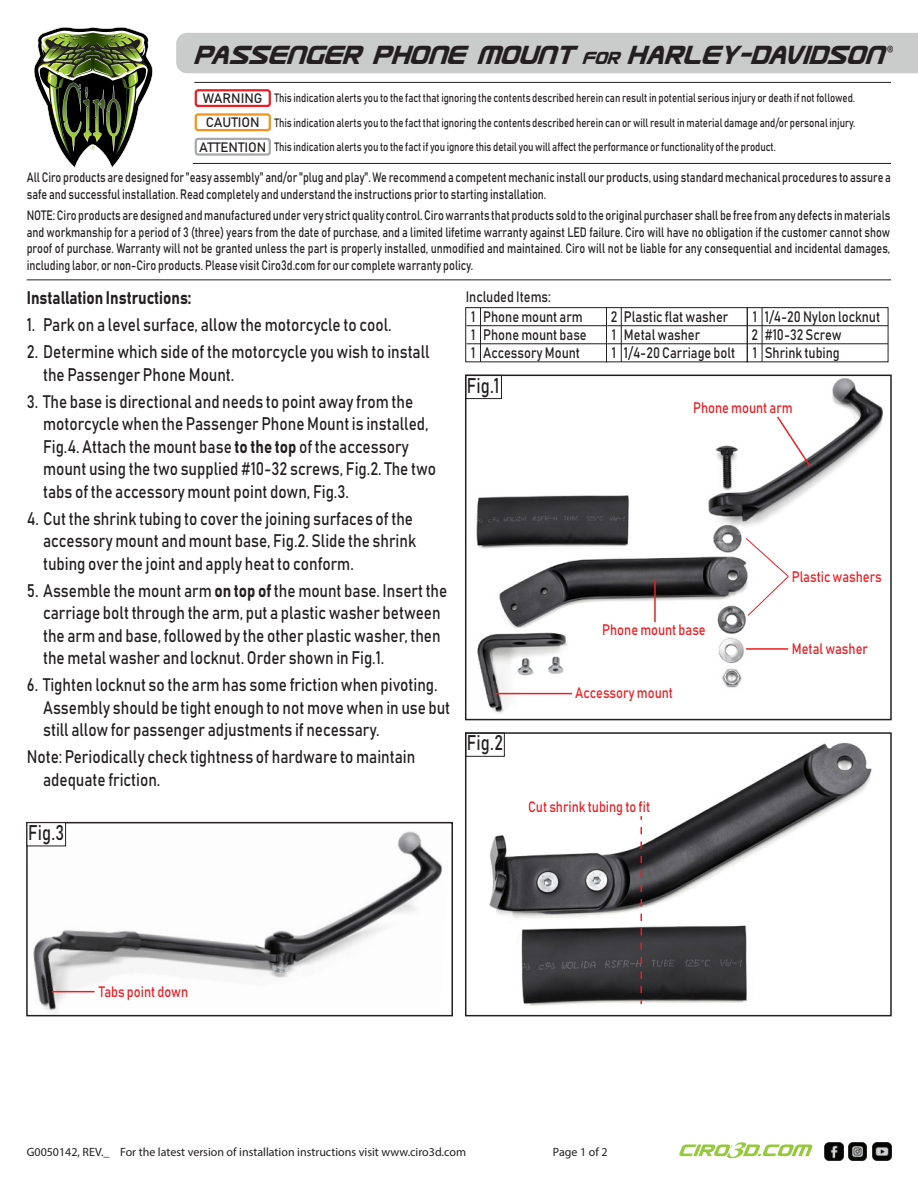
<style>
.page{position:relative;width:918px;height:1188px;background:#fff}
.page>*{position:absolute;margin:0;border:0;box-sizing:border-box;transform-origin:0 0}
.t1{font:italic 31.5px "Usuzi";color:#231f20;scale:.79 1}
.t2{font:21px "Bahnschrift";letter-spacing:.015em;color:#231f20;scale:.79 1}
.t3{font:21px "Myriad Pro";color:#231f20;scale:.79 1}
.t4{font:18px/22.5px "Bahnschrift";color:#231f20;scale:.85 1}
.t5{font:15px/18px "Bahnschrift";color:#231f20;scale:.85 1}
.t6{font:15px "Bahnschrift";color:#ee1d23;scale:.85 1}
.t7{font:13.5px/16.5px "Bahnschrift";color:#231f20;text-align:justify;scale:.8 1}
.t8{font:13.5px/24.3px "Bahnschrift";color:#231f20;text-align:center}
.t9{font:12px/24.3px "Bahnschrift";color:#231f20;text-align:justify;scale:.8 1}
.t10{font:12px "Myriad Pro";color:#231f20}
.s1{font-size:21px}
.s2{font-family:"Arial"}
.s3{color:#211e1e}
</style>
<div class="page">
<img style="left:34px;top:27px;width:119px;height:141px">
<div style="left:176px;top:33px;width:742px;height:40px;background:#cacbcb"></div>
<hr style="left:194px;top:82px;width:697px;height:1px;background:#231f20">
<hr style="left:193px;top:163px;width:698px;height:1px;background:#231f20">
<hr style="left:27px;top:280px;width:864px;height:1px;background:#231f20">
<div style="left:195px;top:89px;width:76px;height:18px;border:2px solid #ee1d23;border-radius:2px"></div>
<div style="left:195px;top:113px;width:76px;height:18px;border:2px solid #f7931d;border-radius:2px"></div>
<div style="left:195px;top:138px;width:76px;height:18px;border:2px solid #a8a9ad;border-radius:2px"></div>
<img style="left:872px;top:1142px;width:19px;height:19px">
<img style="left:848px;top:1142px;width:19px;height:19px">
<img style="left:825px;top:1142px;width:19px;height:19px">
<svg style="left:679px;top:1142px;width:133px;height:16px"></svg>
<img style="left:489px;top:742px;width:383px;height:264px">
<svg style="left:641px;top:827px;width:1px;height:177px"></svg>
<img style="left:468px;top:378px;width:415px;height:335px">
<svg style="left:775px;top:415px;width:37px;height:54px"></svg>
<hr style="left:654px;top:580px;width:2px;height:42px;background:#ee1d23">
<hr style="left:746px;top:648px;width:42px;height:2px;background:#ee1d23">
<hr style="left:495px;top:693px;width:77px;height:1px;background:#ee1d23">
<svg style="left:745px;top:537px;width:44px;height:80px"></svg>
<div style="left:465px;top:307px;width:142px;height:55px;border:1px solid #231f20"></div>
<hr style="left:480px;top:308px;width:1px;height:54px;background:#231f20">
<div style="left:606px;top:307px;width:142px;height:55px;border:1px solid #231f20"></div>
<hr style="left:621px;top:308px;width:1px;height:54px;background:#231f20">
<div style="left:747px;top:307px;width:141px;height:55px;border:1px solid #231f20"></div>
<hr style="left:762px;top:308px;width:1px;height:54px;background:#231f20">
<hr style="left:467px;top:325px;width:140px;height:1px;background:#231f20">
<hr style="left:467px;top:343px;width:140px;height:1px;background:#231f20">
<hr style="left:607px;top:325px;width:140px;height:1px;background:#231f20">
<hr style="left:607px;top:343px;width:140px;height:1px;background:#231f20">
<hr style="left:748px;top:325px;width:140px;height:1px;background:#231f20">
<hr style="left:748px;top:343px;width:140px;height:1px;background:#231f20">
<div style="left:465px;top:375px;width:37px;height:24px;background:#fff;border:1px solid #231f20"></div>
<div style="left:465px;top:733px;width:40px;height:24px;background:#fff;border:1px solid #231f20"></div>
<div style="left:465px;top:375px;width:427px;height:345px;border:2px solid #231f20"></div>
<div style="left:465px;top:732px;width:427px;height:284px;border:2px solid #231f20"></div>
<img style="left:29px;top:831px;width:414px;height:182px">
<hr style="left:52px;top:991px;width:43px;height:1px;background:#ee1d23">
<div style="left:26px;top:822px;width:427px;height:194px;border:2px solid #231f20"></div>
<div style="left:27px;top:822px;width:39px;height:24px;background:#fff;border:1px solid #231f20"></div>
<h1 class="t1" style="left:194px;top:38px;width:875px">Passenger Phone Mount <span class="s1">for</span> Harley-Davidson</h1>
<p class="t3" style="left:887px;top:40px;width:10px">®</p>
<p class="t8" style="left:199px;top:86px;width:69px">WARNING<br>CAUTION<br>ATTENTION</p>
<p class="t9" style="left:274px;top:85px;width:728px">This indication alerts you to the fact that ignoring the contents described herein can result in potential serious injury or death if not followed.<br>This indication alerts you to the fact that ignoring the contents described herein can or will result in material damage and/or personal injury.<br>This indication alerts you to the fact if you ignore this detail you will affect the performance or functionality of the product.</p>
<p class="t7" style="left:27px;top:169px;width:1082px">All Ciro products are designed for <span class="s2">"</span>easy assembly<span class="s2">"</span> and/or <span class="s2">"</span>plug and play<span class="s2">"</span>. We recommend a competent mechanic install our products, using standard mechanical procedures to assure a safe and successful installation. Read completely and understand the instructions prior to starting installation.</p>
<p class="t7" style="left:27px;top:207px;width:1081px">NOTE: Ciro products are designed and manufactured under very strict quality control. Ciro warrants that products sold to the original purchaser shall be free from any defects in materials and workmanship for a period of 3 (three) years from the date of purchase, and a limited lifetime warranty against LED failure. Ciro will have no obligation if the customer cannot show proof of purchase. Warranty will not be granted unless the part is properly installed, unmodified and maintained. Ciro will not be liable for any consequential and incidental damages, including labor, or non-Ciro products. Please visit Ciro3d.com for our complete warranty policy.</p>
<p class="t4" style="left:27px;top:287px;width:195px">Installation Instructions:</p>
<p class="t4" style="left:27px;top:314px;width:431px">1. Park on a level surface, allow the motorcycle to cool.</p>
<p class="t4" style="left:43px;top:341px;width:456px;text-indent:-16px">2. Determine which side of the motorcycle you wish to install the Passenger Phone Mount.</p>
<p class="t4" style="left:43px;top:390px;width:464px;text-indent:-16px">3. The base is directional and needs to point away from the motorcycle when the Passenger Phone Mount is installed, Fig.4. Attach the mount base to the top of the accessory mount using the two supplied #10-32 screws, Fig.2. The two tabs of the accessory mount point down, Fig.3.</p>
<p class="t4" style="left:43px;top:507px;width:440px;text-indent:-16px">4. Cut the shrink tubing to cover the joining surfaces of the accessory mount and mount base, Fig.2. Slide the shrink tubing over the joint and apply heat to conform.</p>
<p class="t4" style="left:43px;top:579px;width:477px;text-indent:-16px">5. Assemble the mount arm on top of the mount base. Insert the carriage bolt through the arm, put a plastic washer between the arm and base, followed by the other plastic washer, then the metal washer and locknut. Order shown in Fig.1.</p>
<p class="t4" style="left:43px;top:674px;width:481px;text-indent:-16px">6. Tighten locknut so the arm has some friction when pivoting.<br>Assembly should be tight enough to not move when in use but still allow for passenger adjustments if necessary.</p>
<p class="t4" style="left:43px;top:746px;width:439px;text-indent:-16px">Note: Periodically check tightness of hardware to maintain adequate friction.</p>
<p class="t2" style="left:28px;top:819px;width:47px">Fig.3</p>
<p class="t5" style="left:466px;top:288px;width:102px">Included Items:</p>
<p class="t5" style="left:471px;top:307px;width:6px;text-align:justify">1<br>1<br>1</p>
<p class="t5" style="left:624px;top:307px;width:133px;text-indent:-13px">2 Plastic flat washer<br>Metal washer<br>1/4-20 Carriage bolt</p>
<p class="t5" style="left:483px;top:307px;width:123px">Phone mount arm<br>Phone mount base<br>Accessory Mount</p>
<p class="t5" style="left:612px;top:325px;width:6px">1<br>1</p>
<p class="t2" style="left:467px;top:372px;width:42px">Fig.1</p>
<p class="t5" style="left:765px;top:307px;width:137px">1/4-20 Nylon locknut</p>
<p class="t5" style="left:752px;top:325px;width:108px">2 #10-32 Screw</p>
<p class="t5" style="left:765px;top:343px;width:90px">Shrink tubing</p>
<p class="t5" style="left:753px;top:307px;width:6px">1</p>
<p class="t5" style="left:753px;top:343px;width:6px">1</p>
<p class="t6" style="left:693px;top:399px;width:119px">Phone mount arm</p>
<p class="t2" style="left:467px;top:730px;width:47px">Fig.2</p>
<p class="t6" style="left:602px;top:621px;width:123px">Phone mount base</p>
<p class="t6" style="left:575px;top:683px;width:117px">Accessory mount</p>
<p class="t6" style="left:528px;top:797px;width:145px">Cut shrink tubing to fit</p>
<p class="t6" style="left:792px;top:567px;width:108px">Plastic washers</p>
<p class="t6" style="left:792px;top:639px;width:91px">Metal washer</p>
<p class="t6" style="left:99px;top:982px;width:107px">Tabs point down</p>
<p class="t10" style="left:27px;top:1145px;width:441px">G0050142, REV._ For the latest version of installation instructions visit www.<span class="s3">ciro3d</span>.com</p>
<p class="t10" style="left:553px;top:1145px;width:56px">Page 1 of 2</p>
</div>
